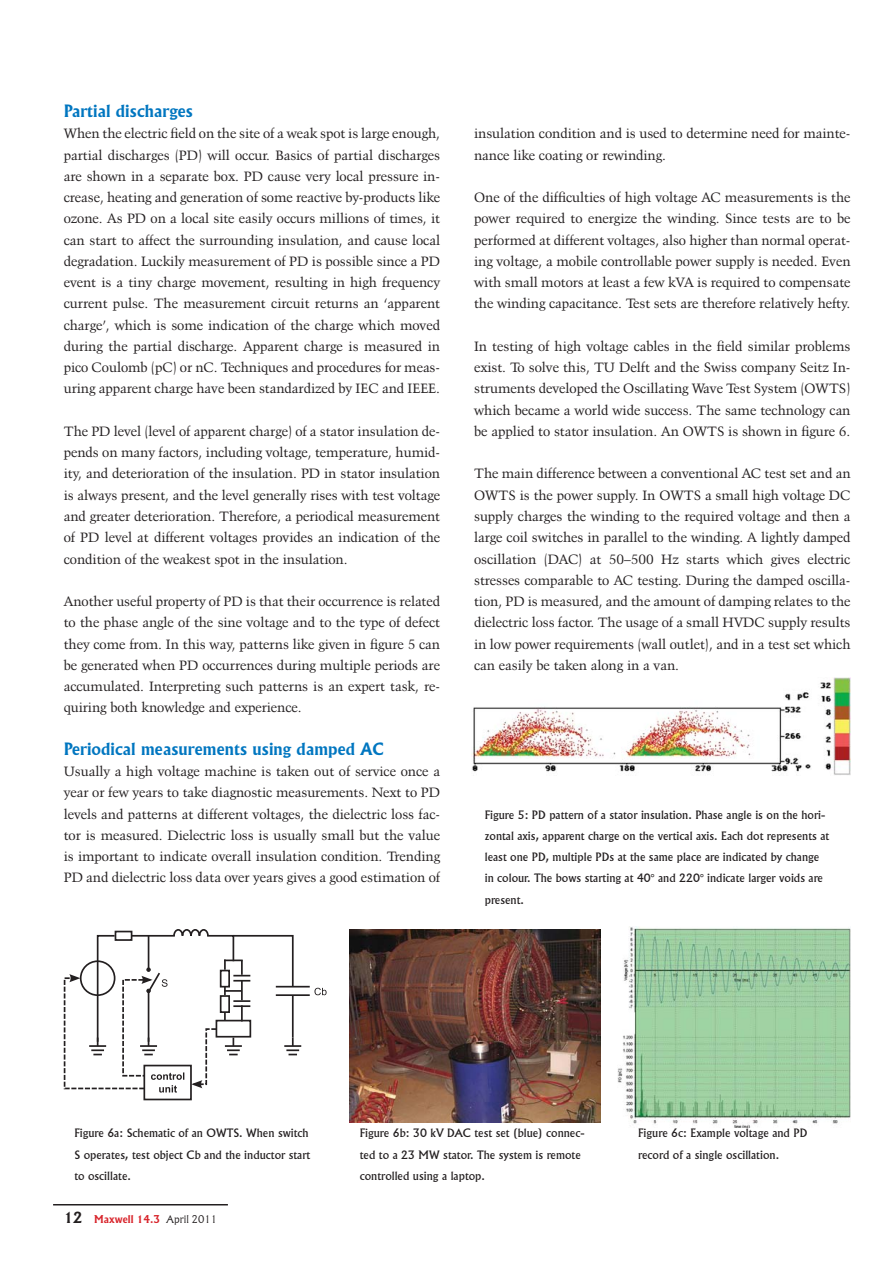
<style>
.page{position:relative;width:893px;height:1263px;background:#fff}
.page>*{position:absolute;margin:0;border:0;box-sizing:border-box;transform-origin:0 0}
.t1{font:700 16.5px "Flareserif 821 BT";color:#0076c0}
.t2{font:13.5px/21.3px "Kuenstler 480 BT";color:#231f20;text-align:justify}
.t3{font:11.25px/21.3px "Flareserif 821 BT";color:#231f20}
.t4{font:700 10.5px "Flareserif 821 BT";color:#d8242b}
.s1{font-size:15px;color:#231f20}
.s2{font-weight:300;color:#231f20}
</style>
<div class="page">
<hr style="left:53px;top:1204px;width:175px;height:2px;background:#231f20">
<img style="left:472px;top:678px;width:378px;height:97px">
<hr style="left:276px;top:994px;width:34px;height:2px;background:#231f20">
<hr style="left:276px;top:986px;width:34px;height:2px;background:#231f20">
<svg style="left:314px;top:988px;width:13px;height:7px"></svg>
<svg style="left:64px;top:929px;width:237px;height:172px"></svg>
<img style="left:349px;top:929px;width:251px;height:193px">
<img style="left:617px;top:926px;width:233px;height:202px">
<p class="t1" style="left:64px;top:104px;width:131px">Partial discharges</p>
<p class="t2" style="left:64px;top:124px;width:378px">When the electric field on the site of a weak spot is large enough, partial discharges (PD) will occur. Basics of partial discharges are shown in a separate box. PD cause very local pressure in&shy;crease, heating and generation of some reactive by-products like ozone. As PD on a local site easily occurs millions of times, it can start to affect the surrounding insulation, and cause local degradation. Luckily measurement of PD is possible since a PD event is a tiny charge movement, resulting in high frequency current pulse. The measurement circuit returns an ‘apparent charge’, which is some indication of the charge which moved during the partial discharge. Apparent charge is measured in pico Coulomb (pC) or nC. Techniques and procedures for meas&shy;uring apparent charge have been standardized by IEC and IEEE.</p>
<p class="t2" style="left:64px;top:421px;width:378px">The PD level (level of apparent charge) of a stator insulation de&shy;pends on many factors, including voltage, temperature, humid&shy;ity, and deterioration of the insulation. PD in stator insulation is always present, and the level generally rises with test voltage and greater deterioration. Therefore, a periodical measurement of PD level at different voltages provides an indication of the condition of the weakest spot in the insulation.</p>
<p class="t2" style="left:64px;top:591px;width:378px">Another useful property of PD is that their occurrence is related to the phase angle of the sine voltage and to the type of defect they come from. In this way, patterns like given in figure 5 can be generated when PD occurrences during multiple periods are accumulated. Interpreting such patterns is an expert task, re&shy;quiring both knowledge and experience.</p>
<p class="t1" style="left:64px;top:742px;width:322px">Periodical measurements using damped AC</p>
<p class="t2" style="left:64px;top:761px;width:378px">Usually a high voltage machine is taken out of service once a year or few years to take diagnostic measurements. Next to PD levels and patterns at different voltages, the dielectric loss fac&shy;tor is measured. Dielectric loss is usually small but the value is important to indicate overall insulation condition. Trending PD and dielectric loss data over years gives a good estimation of</p>
<p class="t2" style="left:474px;top:124px;width:378px">insulation condition and is used to determine need for mainte&shy;nance like coating or rewinding.</p>
<p class="t2" style="left:474px;top:187px;width:378px">One of the difficulties of high voltage AC measurements is the power required to energize the winding. Since tests are to be performed at different voltages, also higher than normal operat&shy;ing voltage, a mobile controllable power supply is needed. Even with small motors at least a few kVA is required to compensate the winding capacitance. Test sets are therefore relatively hefty.</p>
<p class="t2" style="left:474px;top:336px;width:378px">In testing of high voltage cables in the field similar problems exist. To solve this, TU Delft and the Swiss company Seitz In&shy;struments developed the Oscillating Wave Test System (OWTS) which became a world wide success. The same technology can be applied to stator insulation. An OWTS is shown in figure 6.</p>
<p class="t2" style="left:474px;top:464px;width:378px">The main difference between a conventional AC test set and an OWTS is the power supply. In OWTS a small high voltage DC supply charges the winding to the required voltage and then a large coil switches in parallel to the winding. A lightly damped oscillation (DAC) at 50–500 Hz starts which gives electric stresses comparable to AC testing. During the damped oscilla&shy;tion, PD is measured, and the amount of damping relates to the dielectric loss factor. The usage of a small HVDC supply results in low power requirements (wall outlet), and in a test set which can easily be taken along in a van.</p>
<p class="t3" style="left:485px;top:804px;width:346px">Figure 5: PD pattern of a stator insulation. Phase angle is on the hori&shy;zontal axis, apparent charge on the vertical axis. Each dot represents at least one PD, multiple PDs at the same place are indicated by change in colour. The bows starting at 40° and 220° indicate larger voids are present.</p>
<p class="t3" style="left:74px;top:1123px;width:237px">Figure 6a: Schematic of an OWTS. When switch<br>S operates, test object Cb and the inductor start to oscillate.</p>
<p class="t3" style="left:360px;top:1123px;width:226px">Figure 6b: 30 kV DAC test set (blue) connec&shy;ted to a 23 MW stator. The system is remote controlled using a laptop.</p>
<p class="t3" style="left:638px;top:1123px;width:171px">Figure 6c: Example voltage and PD record of a single oscillation.</p>
<p class="t4" style="left:64px;top:1214px;width:155px"><span class="s1">12</span> Maxwell 14.3 <span class="s2">April 2011</span></p>
</div>
